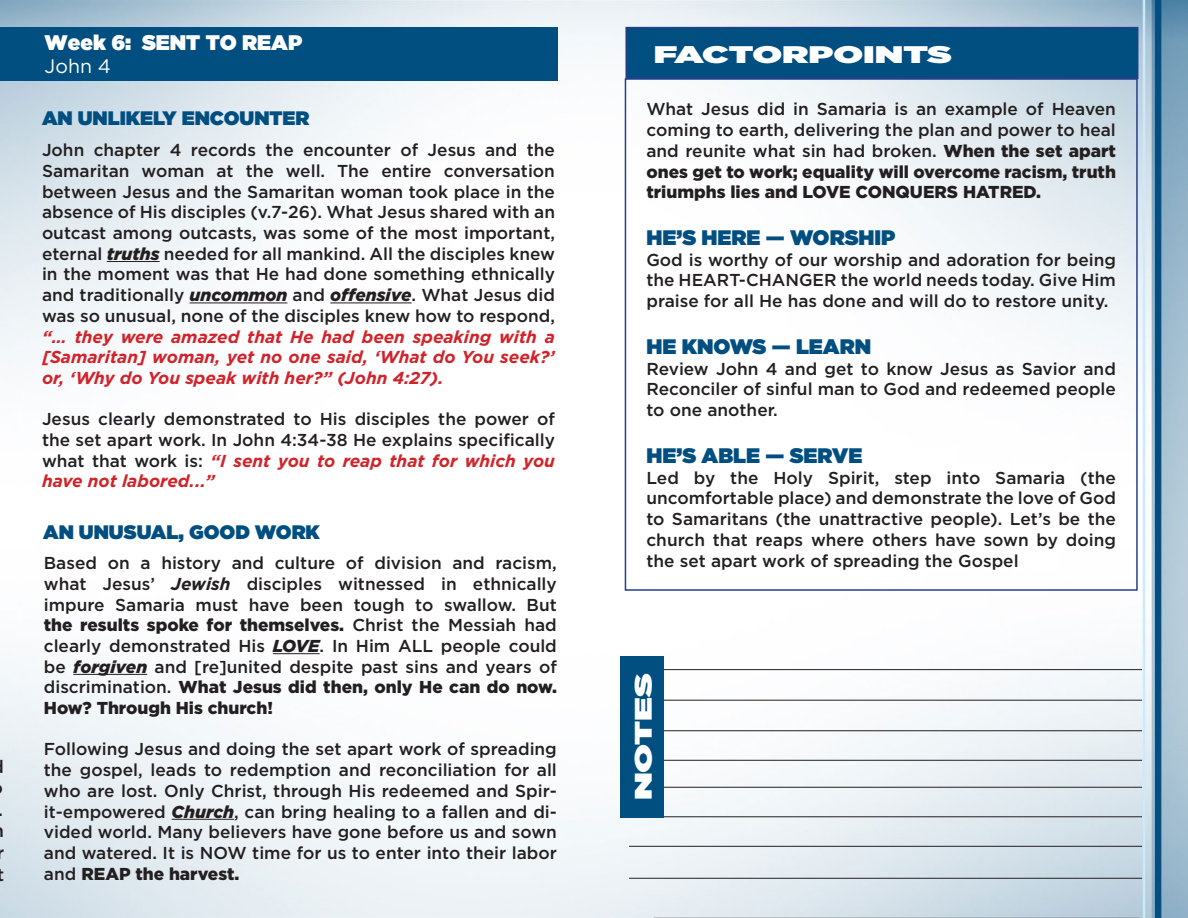
<style>
.page{position:relative;width:1188px;height:918px;background:#fff}
.page>*{position:absolute;margin:0;border:0;box-sizing:border-box;transform-origin:0 0}
.t1{font:900 24px "Gotham";color:#fff;scale:1.53 1}
.t2{font:900 24px "Gotham";color:#fff;scale:1.49 1}
.t3{font:900 21px "Gotham";color:#014e80}
.t4{font:21px "Gotham Ultra";color:#fff}
.t5{font:900 19.5px "Gotham";color:#014e80}
.t6{font:19.5px "Gotham";color:#fff}
.t7{font:500 18px "Gotham";color:#231f20}
.t8{font:500 17.25px/20.7px "Gotham";color:#231f20;text-align:justify}
.s1{font-weight:900;font-style:italic}
.s2{font-weight:700;font-style:italic;color:#d1232a}
.s3{font-weight:700;font-style:italic}
.s4{font-weight:900}
</style>
<div class="page">
<img style="left:0;top:0;width:1188px;height:918px">
<div style="left:0;top:27px;width:558px;height:54px;background:#014e80"></div>
<hr style="left:107px;top:261px;width:53px;height:1px;background:#231f20">
<hr style="left:190px;top:302px;width:97px;height:1px;background:#231f20">
<hr style="left:330px;top:302px;width:82px;height:1px;background:#231f20">
<hr style="left:273px;top:653px;width:47px;height:1px;background:#231f20">
<hr style="left:73px;top:674px;width:74px;height:1px;background:#231f20">
<hr style="left:172px;top:819px;width:62px;height:1px;background:#231f20">
<div style="left:626px;top:28px;width:512px;height:50px;background:#014e80"></div>
<div style="left:625px;top:27px;width:513px;height:52px;border:2px solid #253f8e"></div>
<div style="left:625px;top:78px;width:513px;height:513px;border:2px solid #253f8e"></div>
<hr style="left:656px;top:700px;width:486px;height:1px;background:#231f20">
<hr style="left:656px;top:669px;width:486px;height:1px;background:#231f20">
<hr style="left:656px;top:760px;width:486px;height:1px;background:#231f20">
<hr style="left:656px;top:730px;width:486px;height:1px;background:#231f20">
<hr style="left:656px;top:816px;width:486px;height:1px;background:#231f20">
<hr style="left:656px;top:787px;width:486px;height:1px;background:#231f20">
<hr style="left:629px;top:846px;width:513px;height:1px;background:#231f20">
<hr style="left:629px;top:878px;width:513px;height:1px;background:#231f20">
<hr style="left:654px;top:917px;width:486px;height:1px;background:#231f20">
<div style="left:621px;top:656px;width:43px;height:162px;background:#014e80"></div>
<p class="t7" style="left:-1px;top:798px;width:6px">.</p>
<p class="t7" style="left:-4px;top:841px;width:9px">r</p>
<p class="t4" style="left:45px;top:30px;width:259px">Week 6: SENT TO REAP</p>
<p class="t6" style="left:45px;top:54px;width:68px">John 4</p>
<p class="t5" style="left:42px;top:105px;width:269px">AN UNLIKELY ENCOUNTER</p>
<p class="t8" style="left:42px;top:140px;width:515px">John chapter 4 records the encounter of Jesus and the Samaritan woman at the well. The entire conversation between Jesus and the Samaritan woman took place in the absence of His disciples (v.7-26). What Jesus shared with an outcast among outcasts, was some of the most important, eternal <span class="s1">truths</span> needed for all mankind. All the disciples knew in the moment was that He had done something ethnically and traditionally <span class="s1">uncommon</span> and <span class="s1">offensive</span>. What Jesus did was so unusual, none of the disciples knew how to respond, <span class="s2">“… they were amazed that He had been speaking with a [Samaritan] woman, yet no one said, ‘What do You seek?’ or, ‘Why do You speak with her?” (John 4:27).</span></p>
<p class="t8" style="left:42px;top:409px;width:515px">Jesus clearly demonstrated to His disciples the power of the set apart work. In John 4:34-38 He explains specifically what that work is: <span class="s2">“I sent you to reap that for which you have not labored...”</span></p>
<p class="t5" style="left:43px;top:518px;width:278px">AN UNUSUAL, GOOD WORK</p>
<p class="t8" style="left:44px;top:552px;width:515px">Based on a history and culture of division and racism, what Jesus’ <span class="s3">Jewish</span> disciples witnessed in ethnically impure Samaria must have been tough to swallow. But <span class="s4">the results spoke for themselves.</span> Christ the Messiah had clearly demonstrated His <span class="s1">LOVE</span>. In Him ALL people could be <span class="s1">forgiven</span> and [re]united despite past sins and years of discrimination. <span class="s4">What Jesus did then, only He can do now.<br>How? Through His church!</span></p>
<p class="t8" style="left:44px;top:739px;width:515px">Following Jesus and doing the set apart work of spreading the gospel, leads to redemption and reconciliation for all who are lost. Only Christ, through His redeemed and Spir&shy;it-empowered <span class="s1">Church</span>, can bring healing to a fallen and di&shy;vided world. Many believers have gone before us and sown and watered. It is NOW time for us to enter into their labor and <span class="s4">REAP the harvest.</span></p>
<p class="t1" style="left:654px;top:37px;width:196px">FACTORPOINTS</p>
<p class="t8" style="left:646px;top:99px;width:471px">What Jesus did in Samaria is an example of Heaven coming to earth, delivering the plan and power to heal and reunite what sin had broken. <span class="s4">When the set apart ones get to work; equality will overcome racism, truth triumphs lies and LOVE CONQUERS HATRED.</span></p>
<p class="t3" style="left:646px;top:223px;width:251px">HE’S HERE — WORSHIP</p>
<p class="t8" style="left:646px;top:249px;width:471px">God is worthy of our worship and adoration for being the HEART-CHANGER the world needs today. Give Him praise for all He has done and will do to restore unity.</p>
<p class="t3" style="left:646px;top:332px;width:226px">HE KNOWS — LEARN</p>
<p class="t8" style="left:646px;top:358px;width:471px">Review John 4 and get to know Jesus as Savior and Reconciler of sinful man to God and redeemed people to one another.</p>
<p class="t3" style="left:646px;top:440px;width:217px">HE’S ABLE — SERVE</p>
<p class="t8" style="left:646px;top:467px;width:471px">Led by the Holy Spirit, step into Samaria (the uncomfortable place) and demonstrate the love of God to Samaritans (the unattractive people). Let’s be the church that reaps where others have sown by doing the set apart work of spreading the Gospel</p>
<p class="t2" style="left:626px;top:800px;width:87px;rotate:-90deg">NOTES</p>
</div>
